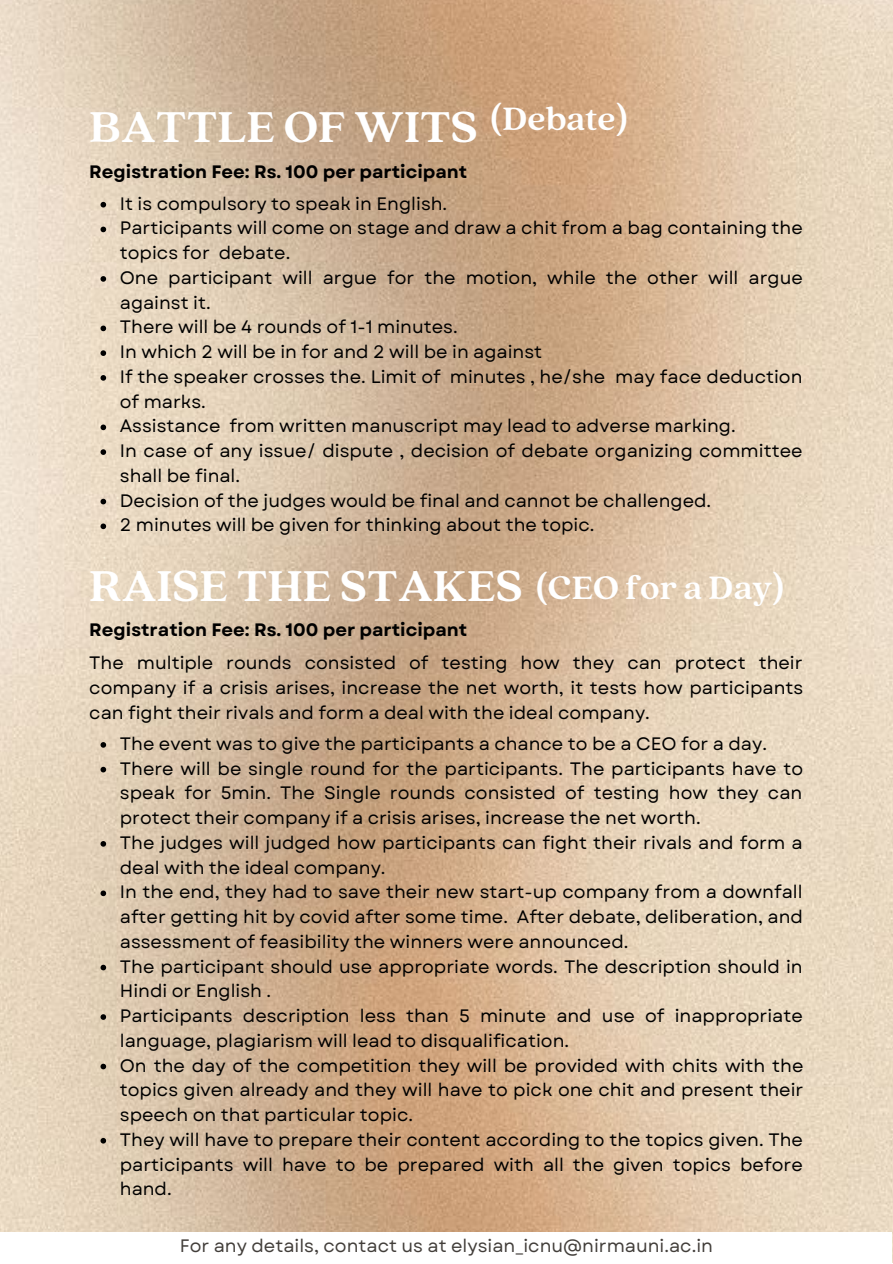
<style>
.page{position:relative;width:893px;height:1264px;background:#fff}
.page>*{position:absolute;margin:0;border:0;box-sizing:border-box;transform-origin:0 0}
.t1{font:700 48px "Quincy CF";color:#fff}
.t2{font:700 36px "Quincy CF";color:#fff}
.t3{font:18px/24.8px "Garet";color:#000}
.t4{font:700 18px "Garet";color:#000}
.t5{font:18px "Garet";color:#423e3a}
.s1{font-size:36px}
</style>
<div class="page">
<img style="left:0;top:0;width:892px;height:1232px">
<svg style="left:100px;top:202px;width:6px;height:5px"></svg>
<svg style="left:100px;top:227px;width:6px;height:5px"></svg>
<svg style="left:100px;top:276px;width:6px;height:6px"></svg>
<svg style="left:100px;top:325px;width:6px;height:6px"></svg>
<svg style="left:100px;top:350px;width:6px;height:6px"></svg>
<svg style="left:100px;top:375px;width:6px;height:6px"></svg>
<svg style="left:100px;top:424px;width:6px;height:6px"></svg>
<svg style="left:100px;top:449px;width:6px;height:6px"></svg>
<svg style="left:100px;top:499px;width:6px;height:5px"></svg>
<svg style="left:100px;top:523px;width:6px;height:6px"></svg>
<svg style="left:100px;top:742px;width:6px;height:5px"></svg>
<svg style="left:100px;top:766px;width:6px;height:6px"></svg>
<svg style="left:100px;top:841px;width:6px;height:5px"></svg>
<svg style="left:100px;top:890px;width:6px;height:6px"></svg>
<svg style="left:100px;top:964px;width:6px;height:6px"></svg>
<svg style="left:100px;top:1014px;width:6px;height:5px"></svg>
<svg style="left:100px;top:1063px;width:6px;height:6px"></svg>
<svg style="left:100px;top:1137px;width:6px;height:6px"></svg>
<h1 class="t1" style="left:89px;top:96px;width:390px">BATTLE OF WITS</h1>
<p class="t4" style="left:89px;top:159px;width:379px">Registration Fee: Rs. 100 per participant</p>
<h2 class="t2" style="left:490px;top:95px;width:139px">(Debate)</h2>
<p class="t3" style="left:120px;top:191px;width:684px">It is compulsory to speak in English.<br>Participants will come on stage and draw a chit from a bag containing the topics for debate.<br>One participant will argue for the motion, while the other will argue against it.<br>There will be 4 rounds of 1-1 minutes.<br>In which 2 will be in for and 2 will be in against<br>If the speaker crosses the. Limit of minutes , he/she may face deduction of marks.<br>Assistance from written manuscript may lead to adverse marking.<br>In case of any issue/ dispute , decision of debate organizing committee shall be final.<br>Decision of the judges would be final and cannot be challenged.<br>2 minutes will be given for thinking about the topic.</p>
<h1 class="t1" style="left:89px;top:554px;width:696px">RAISE THE STAKES <span class="s1">(CEO for a Day)</span></h1>
<p class="t4" style="left:89px;top:616px;width:379px">Registration Fee: Rs. 100 per participant</p>
<p class="t3" style="left:89px;top:650px;width:715px;text-align:justify">The multiple rounds consisted of testing how they can protect their company if a crisis arises, increase the net worth, it tests how participants can fight their rivals and form a deal with the ideal company.</p>
<p class="t3" style="left:120px;top:731px;width:685px">The event was to give the participants a chance to be a CEO for a day.<br>There will be single round for the participants. The participants have to speak for 5min. The Single rounds consisted of testing how they can protect their company if a crisis arises, increase the net worth.<br>The judges will judged how participants can fight their rivals and form a deal with the ideal company.<br>In the end, they had to save their new start-up company from a downfall after getting hit by covid after some time. After debate, deliberation, and assessment of feasibility the winners were announced.<br>The participant should use appropriate words. The description should in Hindi or English .<br>Participants description less than 5 minute and use of inappropriate language, plagiarism will lead to disqualification.<br>On the day of the competition they will be provided with chits with the topics given already and they will have to pick one chit and present their speech on that particular topic.<br>They will have to prepare their content according to the topics given. The participants will have to be prepared with all the given topics before hand.</p>
<p class="t5" style="left:180px;top:1232px;width:535px">For any details, contact us at elysian_icnu@nirmauni.ac.in</p>
</div>
